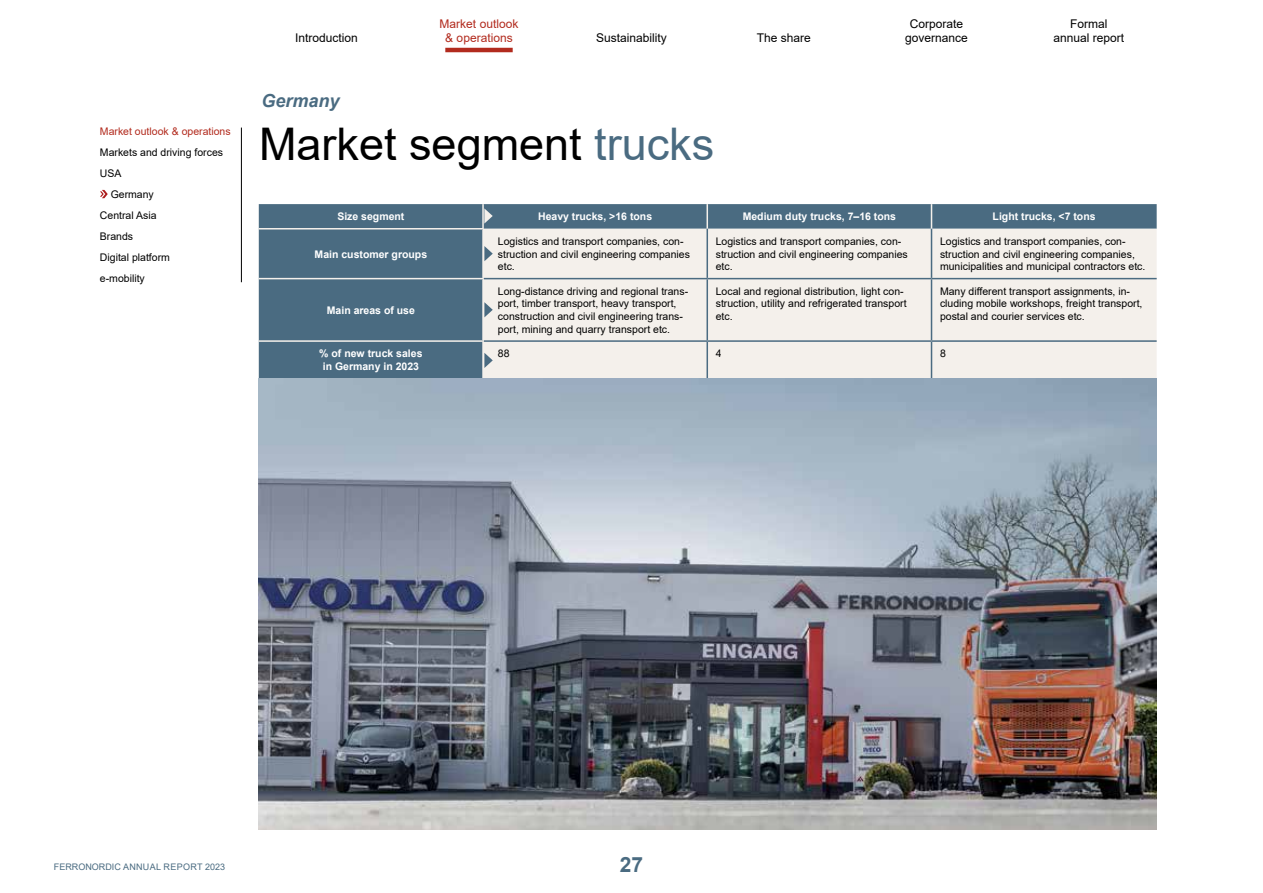
<style>
.page{position:relative;width:1263px;height:893px;background:#fff}
.page>*{position:absolute;margin:0;border:0;box-sizing:border-box;transform-origin:0 0}
.t1{font:45px "Arial";color:#000}
.t2{font:700 21px "Arial";color:#4a6b81}
.t3{font:italic 700 18px "Arial";color:#4a6b81}
.t4{font:12px/14.4px "Arial";color:#000;text-align:center}
.t5{font:12px/14.4px "Arial";color:#b22b1e;text-align:center}
.t6{font:10.5px/12.6px "Arial";color:#000}
.t7{font:700 10.5px/12.6px "Arial";color:#fff;text-align:center}
.t8{font:10.5px "Arial";color:#b22b1e}
.t9{font:9px "Arial";color:#4a6b81}
.s1{color:#4a6b81}
</style>
<div class="page">
<hr style="left:445px;top:48px;width:68px;height:4px;background:#b22b1e">
<div style="left:259px;top:204px;width:898px;height:174px;background:#4a6b81"></div>
<div style="left:484px;top:229px;width:673px;height:149px;background:#f4f0eb"></div>
<hr style="left:259px;top:228px;width:225px;height:1px;background:#f4f0eb">
<hr style="left:259px;top:278px;width:225px;height:1px;background:#f4f0eb">
<hr style="left:259px;top:340px;width:225px;height:2px;background:#f4f0eb">
<hr style="left:706px;top:204px;width:2px;height:25px;background:#f4f0eb">
<svg style="left:931px;top:204px;width:1px;height:25px"></svg>
<hr style="left:482px;top:204px;width:2px;height:24px;background:#f4f0eb">
<hr style="left:482px;top:229px;width:2px;height:49px;background:#f4f0eb">
<hr style="left:482px;top:279px;width:2px;height:61px;background:#f4f0eb">
<hr style="left:482px;top:342px;width:2px;height:36px;background:#f4f0eb">
<hr style="left:706px;top:229px;width:2px;height:49px;background:#4a6b81">
<hr style="left:931px;top:229px;width:1px;height:49px;background:#4a6b81">
<hr style="left:706px;top:279px;width:2px;height:61px;background:#4a6b81">
<hr style="left:931px;top:279px;width:1px;height:61px;background:#4a6b81">
<hr style="left:706px;top:342px;width:2px;height:36px;background:#4a6b81">
<hr style="left:931px;top:342px;width:1px;height:36px;background:#4a6b81">
<hr style="left:484px;top:278px;width:223px;height:1px;background:#4a6b81">
<hr style="left:707px;top:278px;width:224px;height:1px;background:#4a6b81">
<hr style="left:931px;top:278px;width:226px;height:1px;background:#4a6b81">
<hr style="left:484px;top:340px;width:223px;height:2px;background:#4a6b81">
<hr style="left:707px;top:340px;width:224px;height:2px;background:#4a6b81">
<hr style="left:931px;top:340px;width:226px;height:2px;background:#4a6b81">
<svg style="left:484px;top:302px;width:9px;height:15px"></svg>
<svg style="left:484px;top:353px;width:9px;height:15px"></svg>
<svg style="left:484px;top:246px;width:9px;height:15px"></svg>
<svg style="left:484px;top:208px;width:9px;height:16px"></svg>
<hr style="left:241px;top:128px;width:1px;height:154px;background:#000">
<img style="left:259px;top:378px;width:898px;height:451px">
<svg style="left:100px;top:190px;width:8px;height:8px"></svg>
<p class="t8" style="left:100px;top:124px;width:132px">Market outlook &amp; operations</p>
<p class="t6" style="left:100px;top:146px;width:125px">Markets and driving forces</p>
<p class="t6" style="left:100px;top:167px;width:23px">USA</p>
<p class="t6" style="left:111px;top:188px;width:45px">Germany</p>
<p class="t6" style="left:100px;top:209px;width:58px">Central Asia</p>
<p class="t6" style="left:100px;top:230px;width:35px">Brands</p>
<p class="t6" style="left:100px;top:251px;width:72px">Digital platform</p>
<p class="t6" style="left:100px;top:272px;width:46px">e-mobility</p>
<p class="t4" style="left:295px;top:31px;width:64px">Introduction</p>
<h3 class="t3" style="left:261px;top:88px;width:80px">Germany</h3>
<p class="t5" style="left:440px;top:17px;width:80px">Market outlook &amp; operations</p>
<p class="t4" style="left:596px;top:31px;width:72px">Sustainability</p>
<p class="t4" style="left:757px;top:31px;width:56px">The share</p>
<h1 class="t1" style="left:259px;top:114px;width:457px">Market segment <span class="s1">trucks</span></h1>
<p class="t4" style="left:905px;top:17px;width:64px">Corporate governance</p>
<p class="t4" style="left:1053px;top:17px;width:72px">Formal annual report</p>
<p class="t7" style="left:337px;top:210px;width:69px">Size segment</p>
<p class="t7" style="left:538px;top:210px;width:116px">Heavy trucks, &gt;16 tons</p>
<p class="t7" style="left:743px;top:210px;width:155px">Medium duty trucks, 7–16 tons</p>
<p class="t7" style="left:992px;top:210px;width:104px">Light trucks, &lt;7 tons</p>
<p class="t7" style="left:315px;top:248px;width:114px">Main customer groups</p>
<p class="t6" style="left:498px;top:235px;width:193px">Logistics and transport companies, con&shy;struction and civil engineering companies etc.</p>
<p class="t6" style="left:716px;top:235px;width:193px">Logistics and transport companies, con&shy;struction and civil engineering companies etc.</p>
<p class="t6" style="left:940px;top:235px;width:207px">Logistics and transport companies, con&shy;struction and civil engineering companies, municipalities and municipal contractors etc.</p>
<p class="t7" style="left:327px;top:304px;width:90px">Main areas of use</p>
<p class="t6" style="left:498px;top:285px;width:192px">Long-distance driving and regional trans&shy;port, timber transport, heavy transport, construction and civil engineering trans&shy;port, mining and quarry transport etc.</p>
<p class="t6" style="left:716px;top:285px;width:192px">Local and regional distribution, light con&shy;struction, utility and refrigerated transport etc.</p>
<p class="t6" style="left:940px;top:285px;width:204px">Many different transport assignments, in&shy;cluding mobile workshops, freight transport, postal and courier services etc.</p>
<p class="t7" style="left:319px;top:347px;width:105px">% of new truck sales in Germany in 2023</p>
<p class="t6" style="left:498px;top:347px;width:13px">88</p>
<p class="t6" style="left:716px;top:347px;width:7px">4</p>
<p class="t6" style="left:940px;top:347px;width:7px">8</p>
<p class="t9" style="left:54px;top:860px;width:173px">FERRONORDIC ANNUAL REPORT 2023</p>
<h2 class="t2" style="left:620px;top:849px;width:25px">27</h2>
</div>
